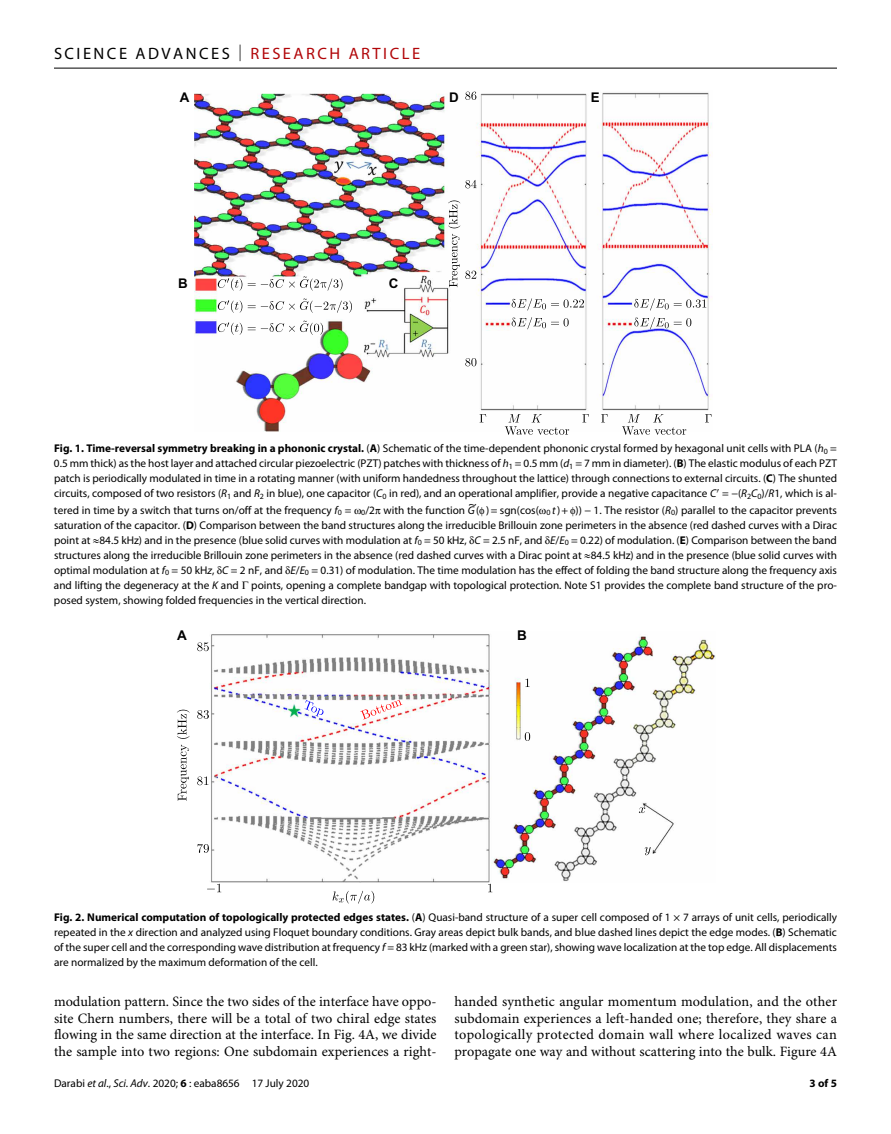
<style>
.page{position:relative;width:891px;height:1134px;background:#fff}
.page>*{position:absolute;margin:0;border:0;box-sizing:border-box;transform-origin:0 0}
.t1{font:16.5px "Myriad Pro";letter-spacing:.15em;color:#000}
.t2{font:14.25px/16.5px "Minion Pro";color:#000;text-align:justify}
.t3{font:700 13.5px "Arial";color:#000}
.t4{font:700 13.35px "Arial";color:#000}
.t5{font:11.25px/15px "Myriad Pro";color:#000;text-align:justify}
.t6{font:11.25px/20.9px "Myriad Pro";color:#000;scale:1.25 1}
.t7{font:700 11.25px "Myriad Pro";color:#000}
.s1{font-weight:300}
.s2{color:#b10508}
.s3{font-weight:700}
.s4{font-style:italic}
.s5{font-family:"Optima"}
</style>
<div class="page">
<hr style="left:54px;top:68px;width:783px;height:1px;background:#000">
<img style="left:194px;top:91px;width:519px;height:340px">
<svg style="left:480px;top:414px;width:6px;height:8px"></svg>
<svg style="left:505px;top:414px;width:181px;height:21px"></svg>
<svg style="left:705px;top:414px;width:7px;height:8px"></svg>
<svg style="left:511px;top:298px;width:73px;height:13px"></svg>
<svg style="left:511px;top:317px;width:58px;height:12px"></svg>
<svg style="left:634px;top:298px;width:72px;height:13px"></svg>
<svg style="left:634px;top:317px;width:57px;height:12px"></svg>
<svg style="left:465px;top:358px;width:11px;height:8px"></svg>
<svg style="left:448px;top:201px;width:28px;height:86px"></svg>
<svg style="left:465px;top:180px;width:12px;height:8px"></svg>
<svg style="left:465px;top:92px;width:11px;height:8px"></svg>
<svg style="left:218px;top:276px;width:125px;height:15px"></svg>
<svg style="left:218px;top:299px;width:134px;height:14px"></svg>
<svg style="left:218px;top:321px;width:105px;height:14px"></svg>
<img style="left:210px;top:634px;width:506px;height:249px">
<svg style="left:177px;top:710px;width:13px;height:91px"></svg>
<svg style="left:197px;top:642px;width:12px;height:9px"></svg>
<svg style="left:360px;top:700px;width:42px;height:20px"></svg>
<svg style="left:305px;top:700px;width:19px;height:17px"></svg>
<svg style="left:197px;top:710px;width:12px;height:9px"></svg>
<svg style="left:197px;top:776px;width:11px;height:9px"></svg>
<svg style="left:197px;top:844px;width:12px;height:9px"></svg>
<svg style="left:207px;top:884px;width:285px;height:20px"></svg>
<svg style="left:525px;top:732px;width:5px;height:9px"></svg>
<svg style="left:525px;top:679px;width:5px;height:8px"></svg>
<svg style="left:639px;top:807px;width:6px;height:6px"></svg>
<svg style="left:645px;top:847px;width:6px;height:8px"></svg>
<h1 class="t1" style="left:54px;top:40px;width:368px">SCIENCE ADVANCES <span class="s1">|</span> <span class="s2">RESEARCH ARTICLE</span></h1>
<p class="t4" style="left:180px;top:89px;width:11px">A</p>
<p class="t4" style="left:449px;top:89px;width:11px">D</p>
<p class="t4" style="left:591px;top:89px;width:10px">E</p>
<p class="t4" style="left:178px;top:275px;width:11px">B</p>
<p class="t4" style="left:389px;top:275px;width:11px">C</p>
<p class="t5" style="left:54px;top:441px;width:785px"><span class="s3">Fig. 1. Time-reversal symmetry breaking in a phononic crystal.</span> (<span class="s3">A</span>) Schematic of the time-dependent phononic crystal formed by hexagonal unit cells with PLA (<span class="s4">h</span><sub>0</sub> = 0.5 mm thick) as the host layer and attached circular piezoelectric (PZT) patches with thickness of <span class="s4">h</span><sub>1</sub> = 0.5 mm (<span class="s4">d</span><sub>1</sub> = 7 mm in diameter). (<span class="s3">B</span>) The elastic modulus of each PZT patch is periodically modulated in time in a rotating manner (with uniform handedness throughout the lattice) through connections to external circuits. (<span class="s3">C</span>) The shunted circuits, composed of two resistors (<span class="s4">R</span><sub>1</sub> and <span class="s4">R</span><sub>2</sub> in blue), one capacitor (<span class="s4">C</span><sub>0</sub> in red), and an operational amplifier, provide a negative capacitance <span class="s4">C</span><span class="s5">′</span> = −(<span class="s4">R</span><sub>2</sub><span class="s4">C</span><sub>0</sub>)/<span class="s4">R</span>1, which is al-</p>
<p class="t5" style="left:54px;top:503px;width:784px">tered in time by a switch that turns on/off at the frequency <span class="s4">f</span><sub>0</sub> = <sub>0</sub>/2 with the function <span class="s4">G</span> ( )= sgn(cos( <sub>0</sub> <span class="s4">t</span>)+ )) − 1. The resistor (<span class="s4">R</span><sub>0</sub>) parallel to the capacitor prevents</p>
<p class="t6" style="left:54px;top:494px;width:628px;text-indent:414px">~<br>saturation of the capacitor. (<span class="s3">D</span>) Comparison between the band structures along the irreducible Brillouin zone perimeters in the absence (red dashed curves with a Dirac</p>
<p class="t5" style="left:54px;top:533px;width:785px">point at ≈84.5 kHz) and in the presence (blue solid curves with modulation at <span class="s4">f</span><sub>0</sub> = 50 kHz, <span class="s4">C</span> = 2.5 nF, and <span class="s4">E</span>/<span class="s4">E</span><sub>0</sub> = 0.22) of modulation. (<span class="s3">E</span>) Comparison between the band structures along the irreducible Brillouin zone perimeters in the absence (red dashed curves with a Dirac point at ≈84.5 kHz) and in the presence (blue solid curves with optimal modulation at <span class="s4">f</span><sub>0</sub> = 50 kH<span class="s4">z</span>, <span class="s4">C</span> = 2 nF, and <span class="s4">E</span>/<span class="s4">E</span><sub>0</sub> = 0.31) of modulation. The time modulation has the effect of folding the band structure along the frequency axis and lifting the degeneracy at the <span class="s4">K</span> and points, opening a complete bandgap with topological protection. Note S1 provides the complete band structure of the pro&shy;posed system, showing folded frequencies in the vertical direction.</p>
<p class="t3" style="left:177px;top:627px;width:11px">A</p>
<p class="t3" style="left:517px;top:627px;width:11px">B</p>
<p class="t5" style="left:54px;top:910px;width:785px"><span class="s3">Fig. 2. Numerical computation of topologically protected edges states.</span> (<span class="s3">A</span>) Quasi-band structure of a super cell composed of 1 × 7 arrays of unit cells, periodically repeated in the <span class="s4">x</span> direction and analyzed using Floquet boundary conditions. Gray areas depict bulk bands, and blue dashed lines depict the edge modes. (<span class="s3">B</span>) Schematic of the super cell and the corresponding wave distribution at frequency <span class="s4">f</span> = 83 kHz (marked with a green star), showing wave localization at the top edge. All displacements are normalized by the maximum deformation of the cell.</p>
<p class="t2" style="left:54px;top:995px;width:384px">modulation pattern. Since the two sides of the interface have oppo&shy;site Chern numbers, there will be a total of two chiral edge states flowing in the same direction at the interface. In Fig. 4A, we divide the sample into two regions: One subdomain experiences a right-</p>
<p class="t2" style="left:454px;top:995px;width:384px">handed synthetic angular momentum modulation, and the other subdomain experiences a left-handed one; therefore, they share a topologically protected domain wall where localized waves can propagate one way and without scattering into the bulk. Figure 4A</p>
<p class="t5" style="left:54px;top:1076px;width:257px">Darabi <span class="s4">et al</span>., <span class="s4">Sci. Adv.</span> 2020; <span class="s3">6</span> : eaba8656 17 July 2020</p>
<p class="t7" style="left:810px;top:1074px;width:29px">3 of 5</p>
</div>
